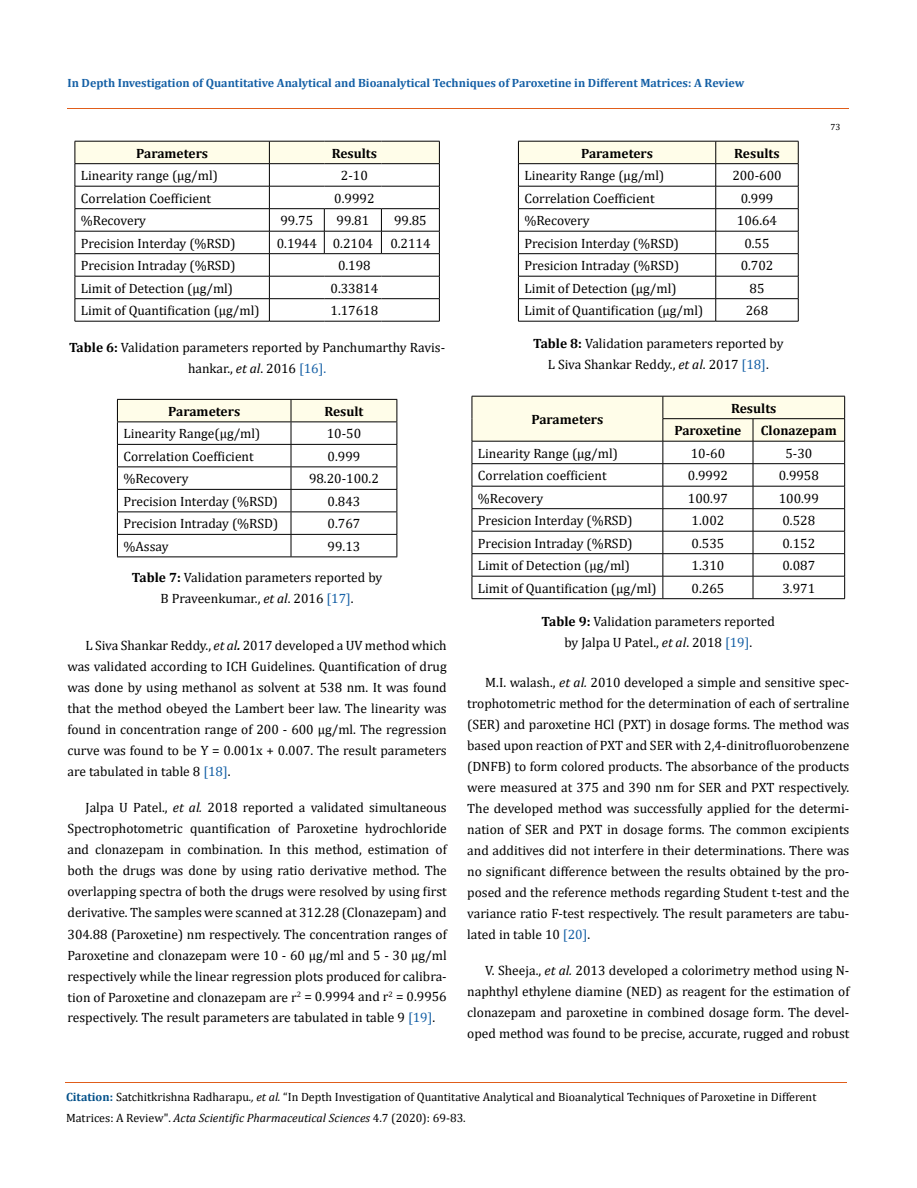
<style>
.page{position:relative;width:917px;height:1188px;background:#fff}
.page>*{position:absolute;margin:0;border:0;box-sizing:border-box;transform-origin:0 0}
.t1{font:13.5px/21px "Cambria";color:#000;text-align:center}
.t2{font:700 13.5px/22.5px "Cambria";color:#000}
.t3{font:12px/21px "Cambria";color:#000}
.t4{font:700 12px "Cambria";color:#1560a6}
.t5{font:9px "Cambria";color:#000}
.s1{font-weight:700}
.s2{font-style:italic}
.s3{color:#1560a6}
.s4{font-weight:700;font-style:italic}
.s5{font-weight:700;color:#035089}
</style>
<div class="page">
<hr style="left:67px;top:109px;width:782px;height:1px;background:#e05d1a">
<svg style="left:75px;top:141px;width:365px;height:180px"></svg>
<hr style="left:75px;top:321px;width:194px;height:1px;background:#000">
<hr style="left:269px;top:321px;width:55px;height:1px;background:#000">
<hr style="left:324px;top:321px;width:57px;height:1px;background:#000">
<hr style="left:381px;top:321px;width:58px;height:1px;background:#000">
<svg style="left:117px;top:399px;width:280px;height:158px"></svg>
<hr style="left:117px;top:557px;width:174px;height:1px;background:#000">
<hr style="left:291px;top:557px;width:106px;height:1px;background:#000">
<svg style="left:518px;top:141px;width:281px;height:180px"></svg>
<hr style="left:518px;top:321px;width:197px;height:1px;background:#000">
<hr style="left:715px;top:321px;width:83px;height:1px;background:#000">
<svg style="left:471px;top:396px;width:374px;height:203px"></svg>
<hr style="left:472px;top:598px;width:191px;height:1px;background:#000">
<hr style="left:663px;top:598px;width:90px;height:1px;background:#000">
<hr style="left:753px;top:598px;width:91px;height:1px;background:#000">
<hr style="left:65px;top:1082px;width:781px;height:1px;background:#e05d1a">
<p class="t4" style="left:68px;top:75px;width:678px">In Depth Investigation of Quantitative Analytical and Bioanalytical Techniques of Paroxetine in Different Matrices: A Review</p>
<p class="t5" style="left:830px;top:122px;width:11px">73</p>
<p class="t2" style="left:136px;top:141px;width:73px">Parameters</p>
<p class="t2" style="left:332px;top:141px;width:47px">Results</p>
<p class="t1" style="left:81px;top:165px;width:138px">Linearity range (µg/ml)</p>
<p class="t1" style="left:341px;top:165px;width:28px">2-10</p>
<p class="t1" style="left:81px;top:188px;width:132px">Correlation Coefficient</p>
<p class="t1" style="left:334px;top:188px;width:42px">0.9992</p>
<p class="t1" style="left:81px;top:210px;width:67px">%Recovery</p>
<p class="t1" style="left:280px;top:210px;width:34px">99.75</p>
<p class="t1" style="left:336px;top:210px;width:34px">99.81</p>
<p class="t1" style="left:394px;top:210px;width:34px">99.85</p>
<p class="t1" style="left:81px;top:233px;width:156px">Precision Interday (%RSD)</p>
<p class="t1" style="left:277px;top:233px;width:98px">0.1944 0.2104</p>
<p class="t1" style="left:390px;top:233px;width:42px">0.2114</p>
<p class="t1" style="left:81px;top:255px;width:156px">Precision Intraday (%RSD)</p>
<p class="t1" style="left:338px;top:255px;width:34px">0.198</p>
<p class="t1" style="left:81px;top:278px;width:154px">Limit of Detection (µg/ml)</p>
<p class="t1" style="left:330px;top:278px;width:49px">0.33814</p>
<p class="t1" style="left:81px;top:300px;width:180px">Limit of Quantification (µg/ml)</p>
<p class="t1" style="left:330px;top:300px;width:49px">1.17618</p>
<p class="t1" style="left:69px;top:337px;width:377px"><span class="s1">Table 6:</span> Validation parameters reported by Panchumarthy Ravis&shy;hankar., <span class="s2">et al</span>. 2016 <span class="s3">[16].</span></p>
<p class="t2" style="left:168px;top:400px;width:73px">Parameters</p>
<p class="t2" style="left:324px;top:400px;width:41px">Result</p>
<p class="t1" style="left:123px;top:423px;width:138px">Linearity Range(µg/ml)</p>
<p class="t1" style="left:327px;top:423px;width:36px">10-50</p>
<p class="t1" style="left:123px;top:446px;width:132px">Correlation Coefficient</p>
<p class="t1" style="left:327px;top:446px;width:34px">0.999</p>
<p class="t1" style="left:123px;top:468px;width:67px">%Recovery</p>
<p class="t1" style="left:309px;top:468px;width:71px">98.20-100.2</p>
<p class="t1" style="left:123px;top:491px;width:156px">Precision Interday (%RSD)</p>
<p class="t1" style="left:327px;top:491px;width:34px">0.843</p>
<p class="t1" style="left:123px;top:513px;width:156px">Precision Intraday (%RSD)</p>
<p class="t1" style="left:327px;top:513px;width:34px">0.767</p>
<p class="t1" style="left:123px;top:536px;width:47px">%Assay</p>
<p class="t1" style="left:327px;top:536px;width:34px">99.13</p>
<p class="t1" style="left:132px;top:567px;width:252px"><span class="s1">Table 7:</span> Validation parameters reported by<br>B Praveenkumar., <span class="s2">et al</span>. 2016 <span class="s3">[17]</span>.</p>
<p class="t1" style="left:67px;top:635px;width:381px;text-align:justify;text-indent:18px">L Siva Shankar Reddy., <span class="s2">et al</span><span class="s4">.</span> 2017 developed a UV method which was validated according to ICH Guidelines. Quantification of drug was done by using methanol as solvent at 538 nm. It was found that the method obeyed the Lambert beer law. The linearity was found in concentration range of 200 - 600 µg/ml. The regression curve was found to be Y = 0.001x + 0.007. The result parameters are tabulated in table 8 <span class="s3">[18]</span>.</p>
<p class="t1" style="left:67px;top:797px;width:381px;text-align:justify;text-indent:18px">Jalpa U Patel., <span class="s2">et al.</span> 2018 reported a validated simultaneous Spectrophotometric quantification of Paroxetine hydrochloride and clonazepam in combination. In this method, estimation of both the drugs was done by using ratio derivative method. The overlapping spectra of both the drugs were resolved by using first derivative. The samples were scanned at 312.28 (Clonazepam) and 304.88 (Paroxetine) nm respectively. The concentration ranges of Paroxetine and clonazepam were 10 - 60 µg/ml and 5 - 30 µg/ml respectively while the linear regression plots produced for calibra&shy;tion of Paroxetine and clonazepam are r<sup>2</sup> = 0.9994 and r<sup>2</sup> = 0.9956 respectively. The result parameters are tabulated in table 9 <span class="s3">[19]</span>.</p>
<p class="t2" style="left:581px;top:141px;width:73px">Parameters</p>
<p class="t2" style="left:734px;top:141px;width:47px">Results</p>
<p class="t1" style="left:524px;top:165px;width:141px">Linearity Range (µg/ml)</p>
<p class="t1" style="left:732px;top:165px;width:51px">200-600</p>
<p class="t1" style="left:524px;top:188px;width:132px">Correlation Coefficient</p>
<p class="t1" style="left:740px;top:188px;width:34px">0.999</p>
<p class="t1" style="left:524px;top:210px;width:67px">%Recovery</p>
<p class="t1" style="left:737px;top:210px;width:42px">106.64</p>
<p class="t1" style="left:524px;top:233px;width:156px">Precision Interday (%RSD)</p>
<p class="t1" style="left:744px;top:233px;width:27px">0.55</p>
<p class="t1" style="left:524px;top:255px;width:156px">Presicion Intraday (%RSD)</p>
<p class="t1" style="left:740px;top:255px;width:34px">0.702</p>
<p class="t1" style="left:524px;top:278px;width:154px">Limit of Detection (µg/ml)</p>
<p class="t1" style="left:749px;top:278px;width:16px">85</p>
<p class="t1" style="left:524px;top:300px;width:180px">Limit of Quantification (µg/ml)</p>
<p class="t1" style="left:745px;top:300px;width:24px">268</p>
<p class="t1" style="left:533px;top:333px;width:252px"><span class="s1">Table 8:</span> Validation parameters reported by<br>L Siva Shankar Reddy., <span class="s2">et al</span>. 2017 <span class="s3">[18]</span>.</p>
<p class="t2" style="left:531px;top:408px;width:73px">Parameters</p>
<p class="t2" style="left:674px;top:396px;width:104px;text-indent:57px">Results<br>Paroxetine</p>
<p class="t2" style="left:760px;top:419px;width:77px">Clonazepam</p>
<p class="t1" style="left:478px;top:443px;width:141px">Linearity Range (µg/ml)</p>
<p class="t1" style="left:690px;top:443px;width:36px">10-60</p>
<p class="t1" style="left:785px;top:443px;width:28px">5-30</p>
<p class="t1" style="left:478px;top:465px;width:130px">Correlation coefficient</p>
<p class="t1" style="left:687px;top:465px;width:42px">0.9992</p>
<p class="t1" style="left:778px;top:465px;width:42px">0.9958</p>
<p class="t1" style="left:478px;top:488px;width:67px">%Recovery</p>
<p class="t1" style="left:687px;top:488px;width:42px">100.97</p>
<p class="t1" style="left:778px;top:488px;width:42px">100.99</p>
<p class="t1" style="left:478px;top:510px;width:156px">Presicion Interday (%RSD)</p>
<p class="t1" style="left:691px;top:510px;width:34px">1.002</p>
<p class="t1" style="left:782px;top:510px;width:34px">0.528</p>
<p class="t1" style="left:478px;top:533px;width:156px">Precision Intraday (%RSD)</p>
<p class="t1" style="left:691px;top:533px;width:34px">0.535</p>
<p class="t1" style="left:782px;top:533px;width:34px">0.152</p>
<p class="t1" style="left:478px;top:555px;width:154px">Limit of Detection (µg/ml)</p>
<p class="t1" style="left:691px;top:555px;width:34px">1.310</p>
<p class="t1" style="left:782px;top:555px;width:34px">0.087</p>
<p class="t1" style="left:478px;top:578px;width:180px">Limit of Quantification (µg/ml)</p>
<p class="t1" style="left:691px;top:578px;width:34px">0.265</p>
<p class="t1" style="left:782px;top:578px;width:34px">3.971</p>
<p class="t1" style="left:541px;top:611px;width:235px"><span class="s1">Table 9:</span> Validation parameters reported by Jalpa U Patel., <span class="s2">et al</span>. 2018 <span class="s3">[19]</span>.</p>
<p class="t1" style="left:467px;top:672px;width:384px;text-align:justify;text-indent:18px">M.I. walash., <span class="s2">et al.</span> 2010 developed a simple and sensitive spec&shy;trophotometric method for the determination of each of sertraline (SER) and paroxetine HCl (PXT) in dosage forms. The method was based upon reaction of PXT and SER with 2,4-dinitrofluorobenzene (DNFB) to form colored products. The absorbance of the products were measured at 375 and 390 nm for SER and PXT respectively.<br>The developed method was successfully applied for the determi&shy;nation of SER and PXT in dosage forms. The common excipients and additives did not interfere in their determinations. There was no significant difference between the results obtained by the pro&shy;posed and the reference methods regarding Student t-test and the variance ratio F-test respectively. The result parameters are tabu&shy;lated in table 10 <span class="s3">[20]</span>.</p>
<p class="t1" style="left:467px;top:960px;width:384px;text-align:justify;text-indent:18px">V. Sheeja., <span class="s2">et al.</span> 2013 developed a colorimetry method using N&shy;naphthyl ethylene diamine (NED) as reagent for the estimation of clonazepam and paroxetine in combined dosage form. The devel&shy;oped method was found to be precise, accurate, rugged and robust</p>
<p class="t3" style="left:66px;top:1086px;width:752px"><span class="s5">Citation:</span> Satchitkrishna Radharapu<span class="s2">., et al.</span> “In Depth Investigation of Quantitative Analytical and Bioanalytical Techniques of Paroxetine in Different<br>Matrices: A Review". <span class="s2">Acta Scientific Pharmaceutical Sciences</span> 4.7 (2020): 69-83.</p>
</div>
